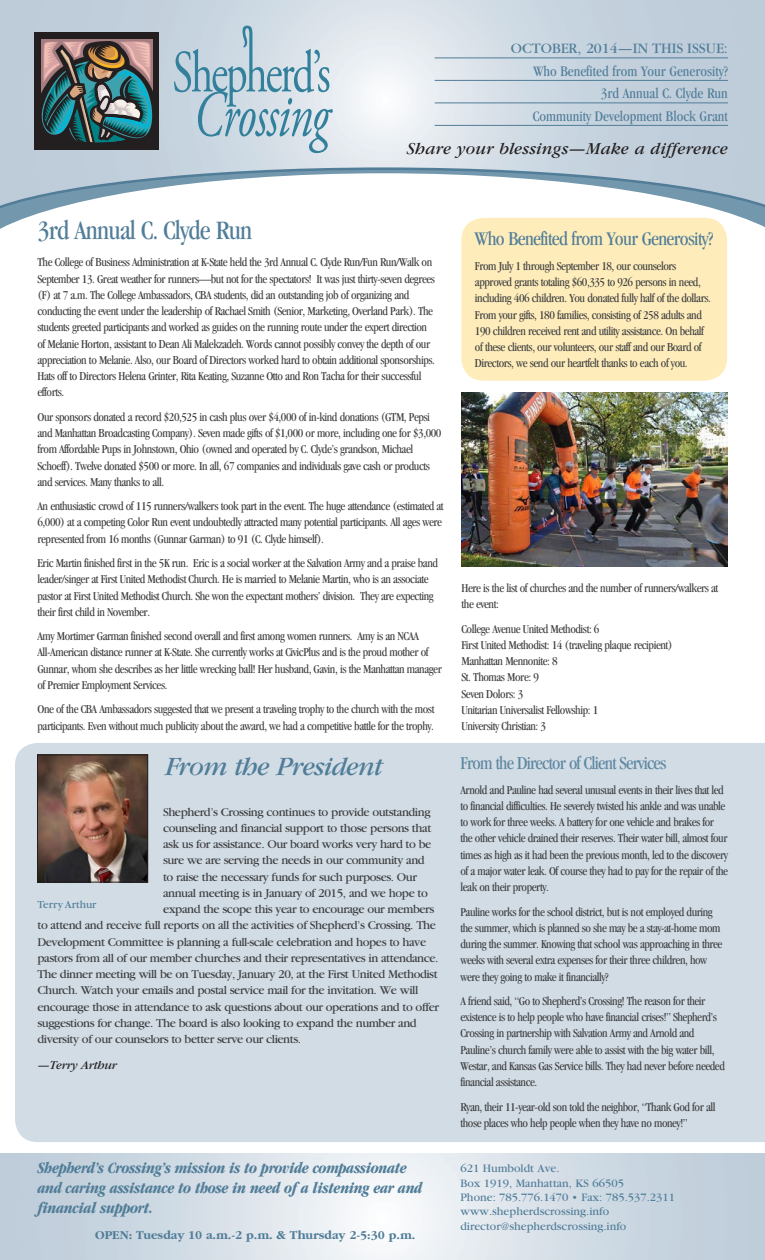
<style>
.page{position:relative;width:765px;height:1260px;background:#fff}
.page>*{position:absolute;margin:0;border:0;box-sizing:border-box;transform-origin:0 0}
.t1{font:condensed 27.5px "Garamond";letter-spacing:-.03em;color:#517d98}
.t2{font:italic 27.5px "Garamond";letter-spacing:-.03em;color:#517d98}
.t3{font:condensed 20px "Garamond";letter-spacing:-.03em;color:#517d98}
.t4{font:condensed 18.75px "Garamond";letter-spacing:-.04em;color:#5e86a0}
.t5{font:italic 17.5px "Garamond";letter-spacing:.01em;color:#231f20}
.t6{font:italic 700 condensed 16.25px/20px "Garamond";letter-spacing:-.025em;color:#517d98}
.t7{font:condensed 15px "Garamond";color:#517d98}
.t8{font:15px "Garamond";color:#517d98}
.t9{font:condensed 12.5px/16.2px "Garamond";letter-spacing:-.035em;color:#3e3e3f}
.t10{font:12.5px "Garamond";letter-spacing:-.035em;color:#3e3e3f}
.t11{font:700 12.5px "Garamond";color:#517d98}
.t12{font:italic 12.5px "Garamond";letter-spacing:-.02em;color:#231f20}
.t13{font:11.88px/14.4px "Garamond";color:#517d98}
.t14{font:11.25px "Garamond";color:#517d98}
</style>
<div class="page">
<svg style="left:0;top:214px;width:765px;height:21px"></svg>
<svg style="left:0;top:0;width:765px;height:214px"></svg>
<div style="left:15px;top:743px;width:750px;height:399px;background:#d1dce5"></div>
<svg style="left:174px;top:25px;width:158px;height:128px;background:#b7cdd9"></svg>
<div style="left:35px;top:33px;width:124px;height:117px;background:#231f20"></div>
<div style="left:41px;top:39px;width:112px;height:79px;background:#a57d80"></div>
<svg style="left:41px;top:41px;width:112px;height:102px"></svg>
<svg style="left:0;top:1154px;width:765px;height:106px;background:#d5dfe7"></svg>
<hr style="left:435px;top:58px;width:293px;height:1px;background:#517d98">
<hr style="left:435px;top:80px;width:293px;height:1px;background:#517d98">
<hr style="left:435px;top:103px;width:293px;height:1px;background:#517d98">
<hr style="left:435px;top:125px;width:293px;height:1px;background:#517d98">
<img style="left:39px;top:757px;width:107px;height:123px">
<div style="left:37px;top:755px;width:111px;height:127px;border:1px solid #231f20"></div>
<div style="left:461px;top:218px;width:266px;height:163px;background:#feedbb;border-radius:22px"></div>
<img style="left:461px;top:392px;width:267px;height:174px">
<p class="t8" style="left:511px;top:41px;width:218px">OCTOBER, 2014—IN THIS ISSUE:</p>
<p class="t7" style="left:533px;top:63px;width:196px">Who Benefited from Your Generosity?</p>
<p class="t7" style="left:601px;top:85px;width:129px">3rd Annual C. Clyde Run</p>
<p class="t7" style="left:533px;top:108px;width:197px">Community Development Block Grant</p>
<p class="t5" style="left:407px;top:139px;width:322px">Share your blessings—Make a difference</p>
<p class="t1" style="left:38px;top:215px;width:216px">3rd Annual C. Clyde Run</p>
<p class="t9" style="left:38px;top:254px;width:399px">The College of Business Administration at K-State held the 3rd Annual C. Clyde Run/Fun Run/Walk on September 13. Great weather for runners—but not for the spectators! It was just thirty-seven degrees (F) at 7 a.m. The College Ambassadors, CBA students, did an outstanding job of organizing and conducting the event under the leadership of Rachael Smith (Senior, Marketing, Overland Park). The students greeted participants and worked as guides on the running route under the expert direction of Melanie Horton, assistant to Dean Ali Malekzadeh. Words cannot possibly convey the depth of our appreciation to Melanie. Also, our Board of Directors worked hard to obtain additional sponsorships.<br>Hats off to Directors Helena Grinter, Rita Keating, Suzanne Otto and Ron Tacha for their successful efforts.</p>
<p class="t9" style="left:38px;top:409px;width:405px">Our sponsors donated a record $20,525 in cash plus over $4,000 of in-kind donations (GTM, Pepsi and Manhattan Broadcasting Company). Seven made gifts of $1,000 or more, including one for $3,000 from Affordable Pups in Johnstown, Ohio (owned and operated by C. Clyde’s grandson, Michael Schoeff). Twelve donated $500 or more. In all, 67 companies and individuals gave cash or products and services. Many thanks to all.</p>
<p class="t9" style="left:38px;top:498px;width:408px">An enthusiastic crowd of 115 runners/walkers took part in the event. The huge attendance (estimated at<br>6,000) at a competing Color Run event undoubtedly attracted many potential participants. All ages were represented from 16 months (Gunnar Garman) to 91 (C. Clyde himself).</p>
<p class="t9" style="left:38px;top:555px;width:402px">Eric Martin finished first in the 5K run. Eric is a social worker at the Salvation Army and a praise band leader/singer at First United Methodist Church. He is married to Melanie Martin, who is an associate pastor at First United Methodist Church. She won the expectant mothers’ division. They are expecting their first child in November.</p>
<p class="t9" style="left:38px;top:628px;width:406px">Amy Mortimer Garman finished second overall and first among women runners. Amy is an NCAA All-American distance runner at K-State. She currently works at CivicPlus and is the proud mother of Gunnar, whom she describes as her little wrecking ball! Her husband, Gavin, is the Manhattan manager of Premier Employment Services.</p>
<p class="t9" style="left:38px;top:701px;width:398px">One of the CBA Ambassadors suggested that we present a traveling trophy to the church with the most participants. Even without much publicity about the award, we had a competitive battle for the trophy.</p>
<p class="t2" style="left:165px;top:752px;width:219px">From the President</p>
<p class="t10" style="left:163px;top:805px;width:269px">Shepherd’s Crossing continues to provide outstanding</p>
<p class="t10" style="left:163px;top:821px;width:270px">counseling and financial support to those persons that</p>
<p class="t10" style="left:163px;top:838px;width:270px">ask us for assistance. Our board works very hard to be</p>
<p class="t10" style="left:163px;top:854px;width:263px">sure we are serving the needs in our community and</p>
<p class="t10" style="left:163px;top:870px;width:255px">to raise the necessary funds for such purposes. Our</p>
<p class="t10" style="left:163px;top:886px;width:267px">annual meeting is in January of 2015, and we hope to</p>
<p class="t10" style="left:163px;top:903px;width:273px">expand the scope this year to encourage our members</p>
<p class="t10" style="left:37px;top:919px;width:400px">to attend and receive full reports on all the activities of Shepherd’s Crossing. The</p>
<p class="t10" style="left:37px;top:935px;width:390px">Development Committee is planning a full-scale celebration and hopes to have</p>
<p class="t10" style="left:37px;top:951px;width:403px">pastors from all of our member churches and their representatives in attendance.</p>
<p class="t10" style="left:37px;top:968px;width:402px">The dinner meeting will be on Tuesday, January 20, at the First United Methodist</p>
<p class="t10" style="left:37px;top:984px;width:382px">Church. Watch your emails and postal service mail for the invitation. We will</p>
<p class="t10" style="left:37px;top:1000px;width:403px">encourage those in attendance to ask questions about our operations and to offer</p>
<p class="t10" style="left:37px;top:1016px;width:381px">suggestions for change. The board is also looking to expand the number and</p>
<p class="t10" style="left:37px;top:1033px;width:265px">diversity of our counselors to better serve our clients.</p>
<p class="t12" style="left:37px;top:1059px;width:81px">—Terry Arthur</p>
<p class="t14" style="left:38px;top:899px;width:60px">Terry Arthur</p>
<p class="t3" style="left:475px;top:228px;width:240px">Who Benefited from Your Generosity?</p>
<p class="t9" style="left:475px;top:258px;width:238px">From July 1 through September 18, our counselors approved grants totaling $60,335 to 926 persons in need, including 406 children. You donated fully half of the dollars.<br>From your gifts, 180 families, consisting of 258 adults and 190 children received rent and utility assistance. On behalf of these clients, our volunteers, our staff and our Board of Directors, we send our heartfelt thanks to each of you.</p>
<p class="t9" style="left:462px;top:580px;width:258px">Here is the list of churches and the number of runners/walkers at the event:</p>
<p class="t9" style="left:462px;top:620px;width:139px">College Avenue United Methodist: 6</p>
<p class="t9" style="left:462px;top:637px;width:213px">First United Methodist: 14 (traveling plaque recipient)</p>
<p class="t9" style="left:462px;top:653px;width:98px">Manhattan Mennonite: 8</p>
<p class="t9" style="left:462px;top:669px;width:79px">St. Thomas More: 9</p>
<p class="t9" style="left:462px;top:685px;width:63px">Seven Dolors: 3</p>
<p class="t9" style="left:462px;top:702px;width:138px">Unitarian Universalist Fellowship: 1</p>
<p class="t9" style="left:462px;top:718px;width:86px">University Christian: 3</p>
<p class="t4" style="left:460px;top:753px;width:207px">From the Director of Client Services</p>
<p class="t9" style="left:460px;top:781px;width:269px">Arnold and Pauline had several unusual events in their lives that led to financial difficulties. He severely twisted his ankle and was unable to work for three weeks. A battery for one vehicle and brakes for the other vehicle drained their reserves. Their water bill, almost four times as high as it had been the previous month, led to the discovery of a major water leak. Of course they had to pay for the repair of the leak on their property.</p>
<p class="t9" style="left:460px;top:903px;width:264px">Pauline works for the school district, but is not employed during the summer, which is planned so she may be a stay-at-home mom during the summer. Knowing that school was approaching in three weeks with several extra expenses for their three children, how were they going to make it financially?</p>
<p class="t9" style="left:460px;top:993px;width:266px">A friend said, “Go to Shepherd’s Crossing! The reason for their existence is to help people who have financial crises!” Shepherd’s Crossing in partnership with Salvation Army and Arnold and Pauline’s church family were able to assist with the big water bill, Westar, and Kansas Gas Service bills. They had never before needed financial assistance.</p>
<p class="t9" style="left:460px;top:1098px;width:257px">Ryan, their 11-year-old son told the neighbor, “Thank God for all those places who help people when they have no money!”</p>
<p class="t6" style="left:38px;top:1158px;width:386px">Shepherd’s Crossing’s mission is to provide compassionate and caring assistance to those in need of a listening ear and financial support.</p>
<p class="t13" style="left:460px;top:1162px;width:216px">621 Humboldt Ave.<br>Box 1919, Manhattan, KS 66505<br>Phone: 785.776.1470 • Fax: 785.537.2311 www.shepherdscrossing.info director@shepherdscrossing.info</p>
<p class="t11" style="left:95px;top:1228px;width:322px">OPEN: Tuesday 10 a.m.-2 p.m. &amp; Thursday 2-5:30 p.m.</p>
</div>
